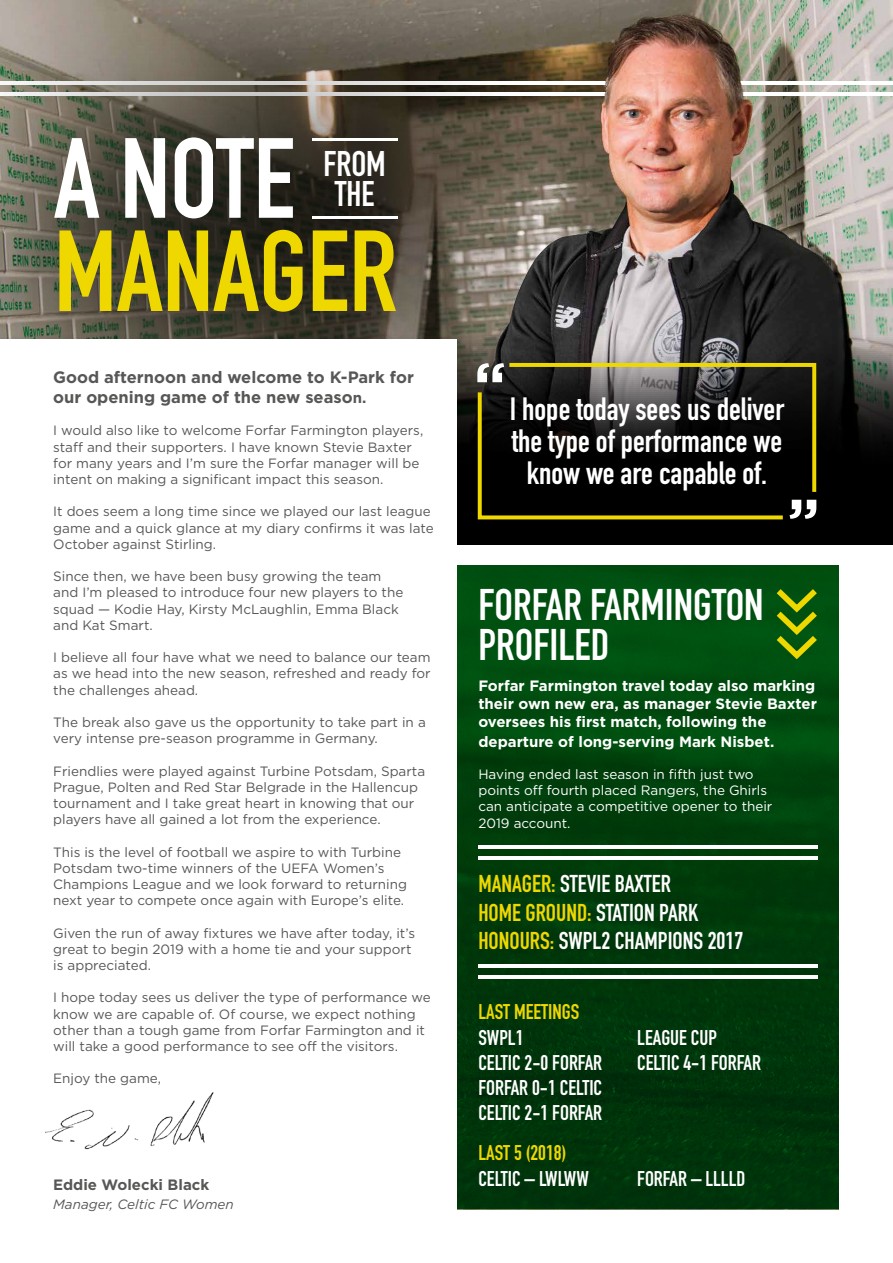
<style>
.page{position:relative;width:893px;height:1263px;background:#fff}
.page>*{position:absolute;margin:0;border:0;box-sizing:border-box;transform-origin:0 0}
.t1{font:700 113.1px "DIN Condensed";color:#eed800}
.t2{font:700 111.9px "DIN Condensed";color:#fff}
.t3{font:700 59.25px "Gotham";color:#fff}
.t4{font:700 43.65px/39.3px "DIN Condensed";color:#fff}
.t5{font:700 35.1px/30.2px "DIN Condensed";color:#fff;text-align:center}
.t6{font:700 31.8px/31.8px "DIN Condensed";color:#fff;text-align:center}
.t7{font:700 24px/28.8px "DIN Condensed";color:#fff}
.t8{font:700 21px/25.2px "DIN Condensed";color:#fff}
.t9{font:700 21px "DIN Condensed";color:#eed800}
.t10{font:700 16.5px/19.8px "Gotham";color:#575756}
.t11{font:700 15px/18px "Gotham";color:#fff;text-align:justify}
.t12{font:700 15px "Gotham";color:#575756}
.t13{font:13.5px/16.2px "Gotham";color:#575756}
.t14{font:13.5px/16.2px "Gotham";color:#fff}
.t15{font:italic 13.5px "Gotham";color:#575756}
.s1{font-size:15px}
.s2{color:#eed800}
</style>
<div class="page">
<div style="left:0;top:0;width:893px;height:544px;background:#000"></div>
<img style="left:456px;top:0;width:437px;height:473px">
<hr style="left:0;top:93px;width:893px;height:3px;background:#fff">
<hr style="left:0;top:82px;width:893px;height:3px;background:#fff">
<div style="left:0;top:0;width:542px;height:461px;background:#000;opacity:.75"></div>
<hr style="left:312px;top:138px;width:86px;height:3px;background:#fff">
<hr style="left:312px;top:216px;width:86px;height:3px;background:#fff">
<svg style="left:476px;top:361px;width:342px;height:159px"></svg>
<div style="left:456px;top:566px;width:383px;height:643px;background:linear-gradient(to bottom,#005110,#002c09)"></div>
<hr style="left:478px;top:856px;width:339px;height:4px;background:#fff">
<hr style="left:478px;top:845px;width:339px;height:4px;background:#fff">
<hr style="left:478px;top:976px;width:339px;height:3px;background:#fff">
<hr style="left:478px;top:964px;width:339px;height:4px;background:#fff">
<svg style="left:771px;top:583px;width:52px;height:80px"></svg>
<div style="left:0;top:339px;width:456px;height:924px;background:#fff"></div>
<img style="left:45px;top:1092px;width:169px;height:58px">
<h2 class="t2" style="left:54px;top:103px;width:242px">A NOTE</h2>
<h1 class="t1" style="left:54px;top:195px;width:345px">MANAGER</h1>
<h3 class="t5" style="left:323px;top:148px;width:64px">FROM<br>THE</h3>
<p class="t10" style="left:53px;top:367px;width:362px">Good afternoon and welcome to K-Park for our opening game of the new seaso<span class="s1">n.</span></p>
<p class="t13" style="left:53px;top:422px;width:372px">I would also like to welcome Forfar Farmington players, staff and their supporters. I have known Stevie Baxter for many years and I’m sure the Forfar manager will be intent on making a significant impact this season.</p>
<p class="t13" style="left:53px;top:503px;width:382px">It does seem a long time since we played our last league game and a quick glance at my diary confirms it was late<br>October against Stirling.</p>
<p class="t13" style="left:53px;top:568px;width:352px">Since then, we have been busy growing the team and I’m pleased to introduce four new players to the squad — Kodie Hay, Kirsty McLaughlin, Emma Black and Kat Smart.</p>
<p class="t13" style="left:53px;top:649px;width:379px;text-align:justify">I believe all four have what we need to balance our team as we head into the new season, refreshed and ready for the challenges ahead.</p>
<p class="t13" style="left:53px;top:714px;width:374px">The break also gave us the opportunity to take part in a very intense pre-season programme in Germany.</p>
<p class="t13" style="left:53px;top:762px;width:373px">Friendlies were played against Turbine Potsdam, Sparta Prague, Polten and Red Star Belgrade in the Hallencup tournament and I take great heart in knowing that our players have all gained a lot from the experience.</p>
<p class="t13" style="left:53px;top:843px;width:355px">This is the level of football we aspire to with Turbine Potsdam two-time winners of the UEFA Women’s Champions League and we look forward to returning next year to compete once again with Europe’s elite.</p>
<p class="t13" style="left:53px;top:924px;width:363px">Given the run of away fixtures we have after today, it’s great to begin 2019 with a home tie and your support is appreciated.</p>
<p class="t13" style="left:53px;top:989px;width:379px">I hope today sees us deliver the type of performance we know we are capable of. Of course, we expect nothing other than a tough game from Forfar Farmington and it will take a good performance to see off the visitors.</p>
<p class="t13" style="left:53px;top:1070px;width:109px">Enjoy the game,</p>
<p class="t12" style="left:53px;top:1176px;width:158px">Eddie Wolecki Black</p>
<p class="t15" style="left:53px;top:1197px;width:182px">Manager, Celtic FC Women</p>
<h3 class="t3" style="left:474px;top:350px;width:33px">“</h3>
<h3 class="t6" style="left:510px;top:393px;width:276px">I hope today sees us deliver the type of performance we know we are capable of.</h3>
<h3 class="t3" style="left:820px;top:532px;width:33px;rotate:-180deg">“</h3>
<h3 class="t4" style="left:478px;top:585px;width:287px">FORFAR FARMINGTON<br>PROFILED</h3>
<p class="t11" style="left:478px;top:676px;width:340px">Forfar Farmington travel today also marking their own new era, as manager Stevie Baxter oversees his first match, following the</p>
<p class="t11" style="left:478px;top:732px;width:297px">departure of long-serving Mark Nisbet.</p>
<p class="t14" style="left:478px;top:766px;width:296px">Having ended last season in fifth just two points off fourth placed Rangers, the Ghirls can anticipate a competitive opener to their 2019 account.</p>
<h3 class="t7" style="left:478px;top:869px;width:267px"><span class="s2">MANAGER:</span> STEVIE BAXTER<br><span class="s2">HOME GROUND:</span> STATION PARK<br><span class="s2">HONOURS:</span> SWPL2 CHAMPIONS 2017</h3>
<h3 class="t9" style="left:478px;top:998px;width:102px">LAST MEETINGS</h3>
<h3 class="t8" style="left:478px;top:1024px;width:125px">SWPL1<br>CELTIC 2-0 FORFAR<br>FORFAR 0-1 CELTIC<br>CELTIC 2-1 FORFAR</h3>
<h3 class="t9" style="left:478px;top:1139px;width:90px">LAST 5 (2018)</h3>
<h3 class="t8" style="left:478px;top:1165px;width:112px">CELTIC – LWLWW</h3>
<h3 class="t8" style="left:637px;top:1024px;width:125px">LEAGUE CUP<br>CELTIC 4-1 FORFAR</h3>
<h3 class="t8" style="left:637px;top:1165px;width:110px">FORFAR – LLLLD</h3>
</div>
